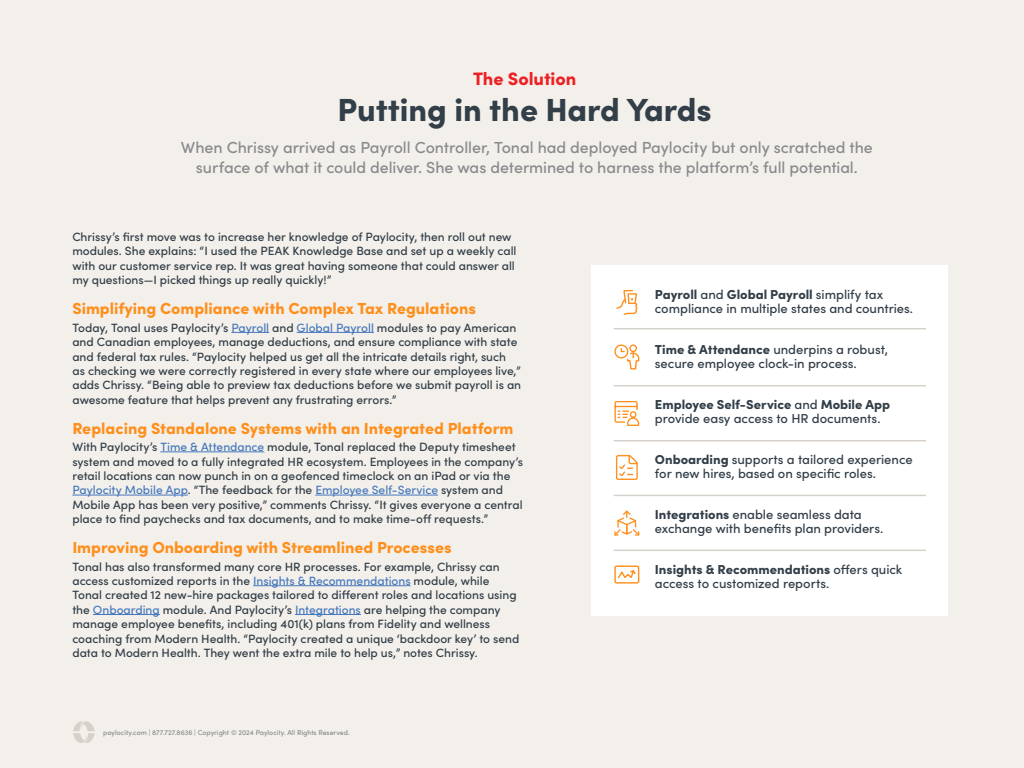
<style>
.page{position:relative;width:1024px;height:768px;background:#f3f0eb}
.page>*{position:absolute;margin:0;border:0;box-sizing:border-box;transform-origin:0 0}
.t1{font:900 32px "Sofia Pro";color:#323e48}
.t2{font:900 18px "Sofia Pro";letter-spacing:-.005em;color:#ed2024}
.Intro{font:500 16px/19.2px "Sofia Pro";letter-spacing:-.005em;color:#898a8d;text-align:center}
.t3{font:900 16px "Sofia Pro";color:#ff8f1c}
.Body___Graphics_Bubbles___Dark___Left{font:500 13px/14px "Sofia Pro";letter-spacing:-.005em;color:#323e48}
.Body___12pt{font:500 12px/14.4px "Sofia Pro";letter-spacing:-.005em;color:#323e48}
.Contact_-_On_Dark{font:500 7px "Sofia Pro";color:#898a8d}
.s1{color:#4678bc}
.s2{font-weight:900}
</style>
<div class="page">
<hr style="left:231px;top:332px;width:38px;height:1px;background:#4678bc">
<hr style="left:297px;top:332px;width:77px;height:1px;background:#4678bc">
<hr style="left:160px;top:451px;width:104px;height:1px;background:#4678bc">
<hr style="left:72px;top:495px;width:116px;height:1px;background:#4678bc">
<hr style="left:315px;top:495px;width:123px;height:1px;background:#4678bc">
<hr style="left:253px;top:585px;width:158px;height:1px;background:#4678bc">
<hr style="left:93px;top:614px;width:67px;height:1px;background:#4678bc">
<hr style="left:295px;top:614px;width:66px;height:1px;background:#4678bc">
<div style="left:591px;top:265px;width:357px;height:351px;background:#fff"></div>
<svg style="left:73px;top:721px;width:22px;height:22px"></svg>
<svg style="left:616px;top:290px;width:22px;height:25px"></svg>
<svg style="left:614px;top:511px;width:25px;height:25px"></svg>
<svg style="left:614px;top:565px;width:25px;height:19px"></svg>
<svg style="left:614px;top:401px;width:25px;height:25px"></svg>
<div style="left:629px;top:344px;width:8px;height:8px;border:1px solid #ff8f1c;border-radius:50%"></div>
<div style="left:614px;top:344px;width:14px;height:14px;border:1px solid #ff8f1c;border-radius:50%"></div>
<svg style="left:620px;top:347px;width:19px;height:22px"></svg>
<svg style="left:615px;top:455px;width:23px;height:25px"></svg>
<hr style="left:614px;top:328px;width:312px;height:1px;background:#d6d1ca">
<hr style="left:614px;top:385px;width:312px;height:1px;background:#d6d1ca">
<hr style="left:614px;top:440px;width:312px;height:2px;background:#d6d1ca">
<hr style="left:614px;top:495px;width:312px;height:1px;background:#d6d1ca">
<hr style="left:614px;top:550px;width:312px;height:1px;background:#d6d1ca">
<h4 class="t2" style="left:473px;top:64px;width:105px">The Solution</h4>
<h2 class="t1" style="left:337px;top:84px;width:376px">Putting in the Hard Yards</h2>
<p class="Intro" style="left:181px;top:137px;width:693px">When Chrissy arrived as Payroll Controller, Tonal had deployed Paylocity but only scratched the surface of what it could deliver. She was determined to harness the platform’s full potential.</p>
<p class="Body___12pt" style="left:72px;top:229px;width:446px">Chrissy’s first move was to increase her knowledge of Paylocity, then roll out new modules. She explains: “I used the PEAK Knowledge Base and set up a weekly call with our customer service rep. It was great having someone that could answer all my questions—I picked things up really quickly!”</p>
<h3 class="t3" style="left:72px;top:296px;width:405px">Simplifying Compliance with Complex Tax Regulations</h3>
<p class="Body___12pt" style="left:72px;top:320px;width:450px">Today, Tonal uses Paylocity’s <span class="s1">Payroll</span> and <span class="s1">Global Payroll</span> modules to pay American and Canadian employees, manage deductions, and ensure compliance with state and federal tax rules. “Paylocity helped us get all the intricate details right, such as checking we were correctly registered in every state where our employees live,” adds Chrissy. “Being able to preview tax deductions before we submit payroll is an awesome feature that helps prevent any frustrating errors.”</p>
<h3 class="t3" style="left:72px;top:416px;width:443px">Replacing Standalone Systems with an Integrated Platform</h3>
<p class="Body___12pt" style="left:72px;top:439px;width:452px">With Paylocity’s <span class="s1">Time &amp; Attendance</span> module, Tonal replaced the Deputy timesheet system and moved to a fully integrated HR ecosystem. Employees in the company’s retail locations can now punch in on a geofenced timeclock on an iPad or via the <span class="s1">Paylocity Mobile App</span>. “The feedback for the <span class="s1">Employee Self-Service</span> system and Mobile App has been very positive,” comments Chrissy. “It gives everyone a central place to find paychecks and tax documents, and to make time-off requests.”</p>
<h3 class="t3" style="left:72px;top:535px;width:381px">Improving Onboarding with Streamlined Processes</h3>
<p class="Body___12pt" style="left:72px;top:559px;width:449px">Tonal has also transformed many core HR processes. For example, Chrissy can access customized reports in the <span class="s1">Insights &amp; Recommendations</span> module, while Tonal created 12 new-hire packages tailored to different roles and locations using the <span class="s1">Onboarding</span> module. And Paylocity’s <span class="s1">Integrations</span> are helping the company manage employee benefits, including 401(k) plans from Fidelity and wellness coaching from Modern Health. “Paylocity created a unique ‘backdoor key’ to send data to Modern Health. They went the extra mile to help us,” notes Chrissy.</p>
<p class="Contact_-_On_Dark" style="left:103px;top:727px;width:248px">paylocity.com | 877.727.8636 | Copyright © 2024 Paylocity. All Rights Reserved.</p>
<p class="Body___Graphics_Bubbles___Dark___Left" style="left:655px;top:287px;width:260px"><span class="s2">Payroll</span> and <span class="s2">Global Payroll</span> simplify tax compliance in multiple states and countries.</p>
<p class="Body___Graphics_Bubbles___Dark___Left" style="left:655px;top:342px;width:235px"><span class="s2">Time &amp; Attendance</span> underpins a robust, secure employee clock-in process.</p>
<p class="Body___Graphics_Bubbles___Dark___Left" style="left:655px;top:397px;width:237px"><span class="s2">Employee Self-Service</span> and <span class="s2">Mobile App </span>provide easy access to HR documents.</p>
<p class="Body___Graphics_Bubbles___Dark___Left" style="left:655px;top:452px;width:259px"><span class="s2">Onboarding</span> supports a tailored experience for new hires, based on specific roles.</p>
<p class="Body___Graphics_Bubbles___Dark___Left" style="left:655px;top:507px;width:230px"><span class="s2">Integrations</span> enable seamless data exchange with benefits plan providers.</p>
<p class="Body___Graphics_Bubbles___Dark___Left" style="left:655px;top:562px;width:249px"><span class="s2">Insights &amp; Recommendations</span> offers quick access to customized reports.</p>
</div>
